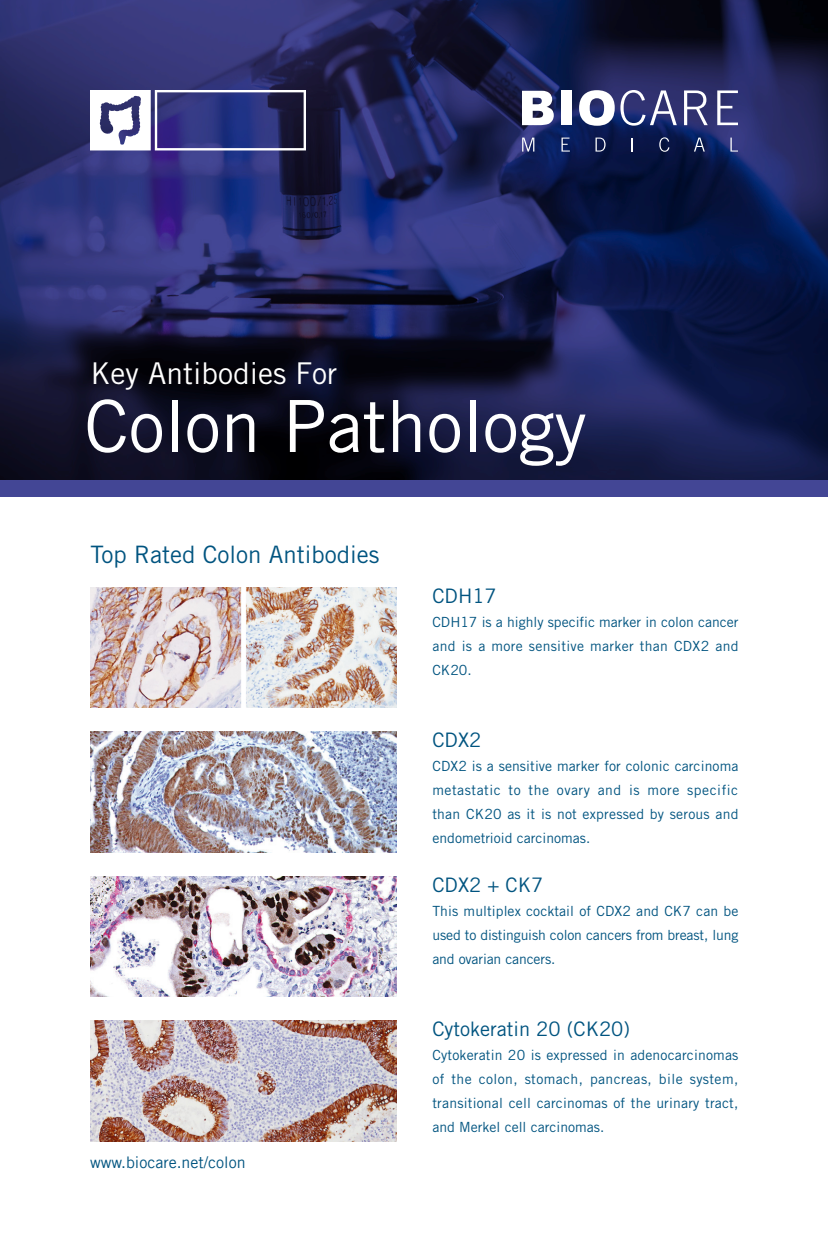
<style>
.page{position:relative;width:828px;height:1260px;background:#fff}
.page>*{position:absolute;margin:0;border:0;box-sizing:border-box;transform-origin:0 0}
.Product_Title_H3{font:72px "Trade Gothic";color:#fff}
.No_Snap_To_Baseline{font:30px "Trade Gothic";color:#fff}
.No_Snap_To_Baseline-2{font:24px "Trade Gothic";color:#005480}
.No_Snap_To_Baseline-3{font:20px "Trade Gothic";color:#005480}
.Paragraph_Justify_Le{font:16px "Trade Gothic LT Com";color:#005480}
.No_Snap_To_Baseline-4{font:14px/24px "Trade Gothic";color:#005480;text-align:justify}
</style>
<div class="page">
<svg style="left:0;top:0;width:828px;height:497px;background:#1c2152"></svg>
<svg style="left:522px;top:91px;width:32px;height:34px"></svg>
<div style="left:561px;top:91px;width:11px;height:34px;background:#fff"></div>
<svg style="left:579px;top:90px;width:98px;height:36px"></svg>
<svg style="left:684px;top:90px;width:24px;height:35px"></svg>
<svg style="left:717px;top:90px;width:21px;height:35px"></svg>
<svg style="left:522px;top:138px;width:12px;height:14px"></svg>
<svg style="left:562px;top:138px;width:8px;height:14px"></svg>
<svg style="left:596px;top:138px;width:10px;height:14px"></svg>
<svg style="left:632px;top:138px;width:1px;height:14px"></svg>
<svg style="left:659px;top:137px;width:10px;height:15px"></svg>
<svg style="left:694px;top:138px;width:11px;height:14px"></svg>
<svg style="left:730px;top:138px;width:8px;height:14px"></svg>
<img style="left:90px;top:876px;width:306px;height:121px">
<img style="left:90px;top:732px;width:306px;height:120px">
<img style="left:90px;top:587px;width:306px;height:121px">
<img style="left:90px;top:1021px;width:306px;height:120px">
<svg style="left:90px;top:90px;width:216px;height:60px"></svg>
<p class="No_Snap_To_Baseline" style="left:91px;top:355px;width:248px">Key Antibodies For</p>
<p class="Product_Title_H3" style="left:85px;top:383px;width:503px">Colon Pathology</p>
<p class="No_Snap_To_Baseline-2" style="left:90px;top:540px;width:291px">Top Rated Colon Antibodies</p>
<p class="Paragraph_Justify_Le" style="left:90px;top:1153px;width:157px">www.biocare.net/colon</p>
<p class="No_Snap_To_Baseline-3" style="left:432px;top:584px;width:66px">CDH17</p>
<p class="No_Snap_To_Baseline-4" style="left:432px;top:610px;width:308px">CDH17 is a highly specific marker in colon cancer and is a more sensitive marker than CDX2 and CK20.</p>
<p class="No_Snap_To_Baseline-3" style="left:432px;top:728px;width:50px">CDX2</p>
<p class="No_Snap_To_Baseline-4" style="left:432px;top:754px;width:308px">CDX2 is a sensitive marker for colonic carcinoma metastatic to the ovary and is more specific than CK20 as it is not expressed by serous and endometrioid carcinomas.</p>
<p class="No_Snap_To_Baseline-3" style="left:432px;top:873px;width:112px">CDX2 + CK7</p>
<p class="No_Snap_To_Baseline-4" style="left:432px;top:899px;width:308px">This multiplex cocktail of CDX2 and CK7 can be used to distinguish colon cancers from breast, lung and ovarian cancers.</p>
<p class="No_Snap_To_Baseline-3" style="left:432px;top:1017px;width:199px">Cytokeratin 20 (CK20)</p>
<p class="No_Snap_To_Baseline-4" style="left:432px;top:1043px;width:308px">Cytokeratin 20 is expressed in adenocarcinomas of the colon, stomach, pancreas, bile system, transitional cell carcinomas of the urinary tract, and Merkel cell carcinomas.</p>
</div>
